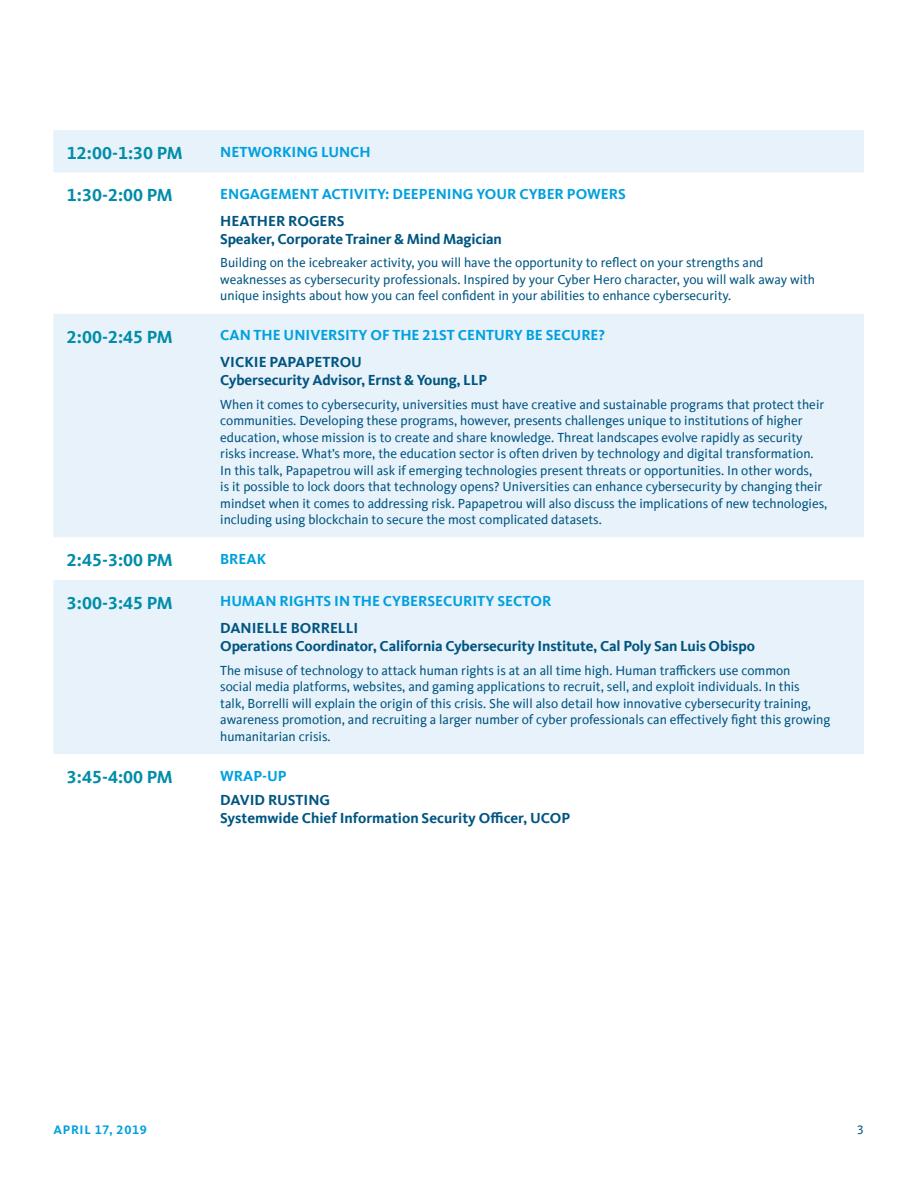
<style>
.page{position:relative;width:918px;height:1188px;background:#fff}
.page>*{position:absolute;margin:0;border:0;box-sizing:border-box;transform-origin:0 0}
.t1{font:700 18px "Kievit Offc Pro";color:#008da8}
.t2{font:700 15px/18px "Kievit Offc Pro";letter-spacing:-.01em;color:#005581}
.t3{font:700 15px "Kievit Offc Pro";color:#00a0df}
.t4{font:13.5px/16.5px "Kievit Offc Pro";color:#005581}
.t5{font:700 12.75px "Kievit Offc Pro";letter-spacing:.05em;color:#00a0df}
.t6{font:12.75px "Kievit Offc Pro";color:#005581}
</style>
<div class="page">
<svg style="left:53px;top:130px;width:811px;height:624px;fill:#e8f2fa"></svg>
<svg style="left:53px;top:538px;width:811px;height:42px"></svg>
<h1 class="t1" style="left:67px;top:142px;width:117px">12:00-1:30 PM</h1>
<p class="t3" style="left:220px;top:143px;width:152px">NETWORKING LUNCH</p>
<h1 class="t1" style="left:67px;top:184px;width:107px">1:30-2:00 PM</h1>
<p class="t3" style="left:220px;top:185px;width:407px">ENGAGEMENT ACTIVITY: DEEPENING YOUR CYBER POWERS</p>
<p class="t2" style="left:220px;top:212px;width:283px">HEATHER ROGERS<br>Speaker, Corporate Trainer &amp; Mind Magician</p>
<p class="t4" style="left:220px;top:254px;width:596px">Building on the icebreaker activity, you will have the opportunity to reflect on your strengths and weaknesses as cybersecurity professionals. Inspired by your Cyber Hero character, you will walk away with unique insights about how you can feel confident in your abilities to enhance cybersecurity.</p>
<h1 class="t1" style="left:67px;top:326px;width:107px">2:00-2:45 PM</h1>
<p class="t3" style="left:220px;top:326px;width:386px">CAN THE UNIVERSITY OF THE 21ST CENTURY BE SECURE?</p>
<p class="t2" style="left:220px;top:353px;width:269px">VICKIE PAPAPETROU<br>Cybersecurity Advisor, Ernst &amp; Young, LLP</p>
<p class="t4" style="left:220px;top:396px;width:609px">When it comes to cybersecurity, universities must have creative and sustainable programs that protect their communities. Developing these programs, however, presents challenges unique to institutions of higher education, whose mission is to create and share knowledge. Threat landscapes evolve rapidly as security risks increase. What’s more, the education sector is often driven by technology and digital transformation.<br>In this talk, Papapetrou will ask if emerging technologies present threats or opportunities. In other words,<br>is it possible to lock doors that technology opens? Universities can enhance cybersecurity by changing their mindset when it comes to addressing risk. Papapetrou will also discuss the implications of new technologies, including using blockchain to secure the most complicated datasets.</p>
<h1 class="t1" style="left:67px;top:550px;width:107px">2:45-3:00 PM</h1>
<p class="t3" style="left:220px;top:550px;width:47px">BREAK</p>
<h1 class="t1" style="left:67px;top:592px;width:107px">3:00-3:45 PM</h1>
<p class="t3" style="left:220px;top:592px;width:333px">HUMAN RIGHTS IN THE CYBERSECURITY SECTOR</p>
<p class="t2" style="left:220px;top:619px;width:536px">DANIELLE BORRELLI<br>Operations Coordinator, California Cybersecurity Institute, Cal Poly San Luis Obispo</p>
<p class="t4" style="left:220px;top:662px;width:611px">The misuse of technology to attack human rights is at an all time high. Human traffickers use common<br>social media platforms, websites, and gaming applications to recruit, sell, and exploit individuals. In this<br>talk, Borrelli will explain the origin of this crisis. She will also detail how innovative cybersecurity training, awareness promotion, and recruiting a larger number of cyber professionals can effectively fight this growing humanitarian crisis.</p>
<h1 class="t1" style="left:67px;top:766px;width:107px">3:45-4:00 PM</h1>
<p class="t3" style="left:220px;top:767px;width:68px">WRAP-UP</p>
<p class="t2" style="left:220px;top:790px;width:352px">DAVID RUSTING<br>Systemwide Chief Information Security Officer, UCOP</p>
<p class="t5" style="left:53px;top:1122px;width:95px">APRIL 17, 2019</p>
<p class="t6" style="left:857px;top:1122px;width:8px">3</p>
</div>
